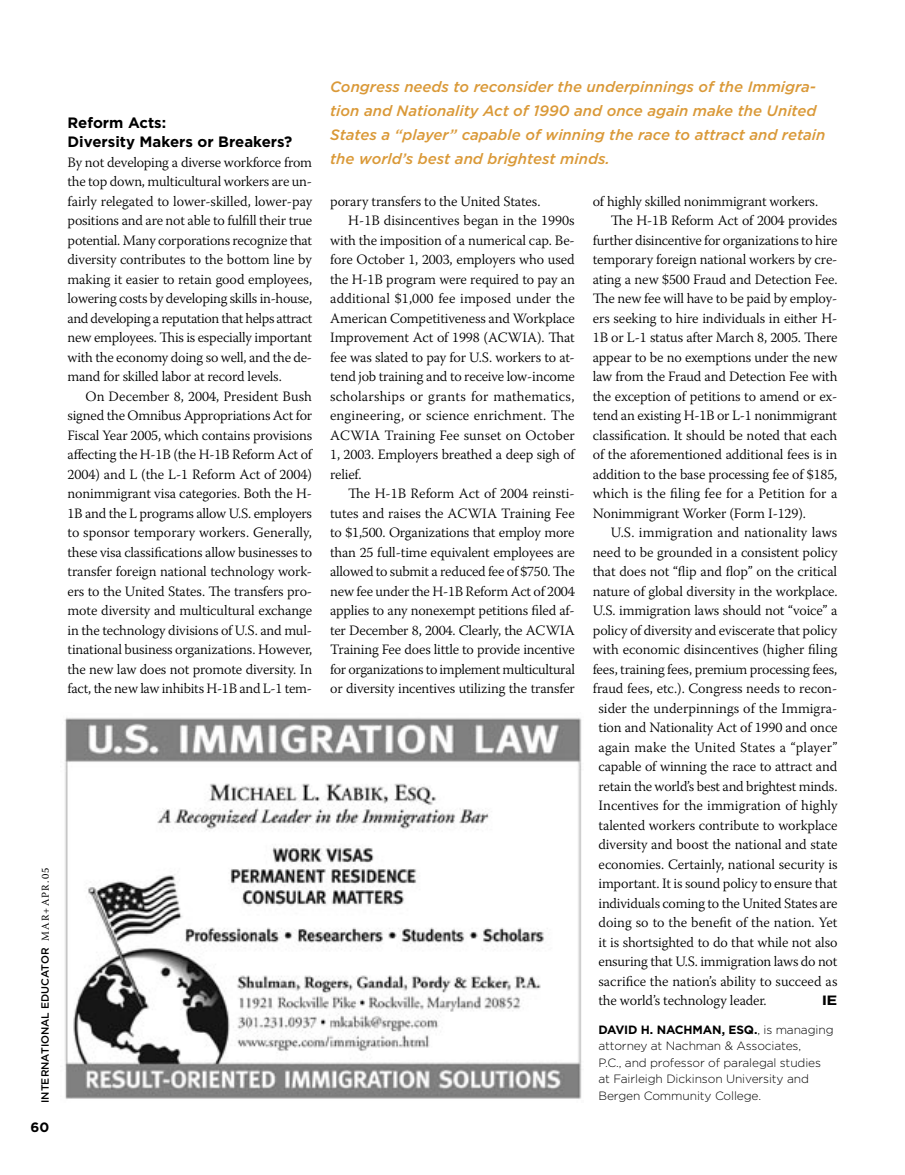
<style>
.page{position:relative;width:905px;height:1175px;background:#fff}
.page>*{position:absolute;margin:0;border:0;box-sizing:border-box;transform-origin:0 0}
.Department_pull_quote{font:italic 500 15px/24px "Gotham";color:#da9938}
.Subhead{font:700 15px/19.5px "Gotham";color:#000}
.Text{font:300 14.25px/19.5px "Warnock Pro";letter-spacing:-.01em;color:#000;text-align:justify}
.Text_NI{font:300 14.25px/19.5px "Warnock Pro";letter-spacing:-.015em;color:#000;text-align:justify}
.Text-2{font:300 14.25px "Warnock Pro";letter-spacing:.01em;color:#000}
.Text-3{font:700 13.5px "Gotham";color:#000}
.Text-4{font:700 13.5px "Gotham";color:#000;scale:1.2 1}
.Bio{font:300 12px/16.5px "Gotham";letter-spacing:-.01em;color:#000}
.t1{font:500 10.5px "Gotham";color:#000}
.s1{font-family:"Warnock Pro";font-weight:400}
.s2{font-weight:700}
</style>
<div class="page">
<img style="left:64px;top:717px;width:518px;height:382px">
<p class="t1" style="left:39px;top:1102px;width:237px;rotate:-90deg">INTERNATIONAL EDUCATOR <span class="s1">M AR+APR .05</span></p>
<p class="Text-3" style="left:31px;top:1119px;width:20px">60</p>
<p class="Subhead" style="left:68px;top:112px;width:226px">Reform Acts:<br>Diversity Makers or Breakers?</p>
<p class="Text_NI" style="left:68px;top:152px;width:246px">By not developing a diverse workforce from the top down, multicultural workers are un&shy;fairly relegated to lower-skilled, lower-pay positions and are not able to fulfill their true potential. Many corporations recognize that diversity contributes to the bottom line by making it easier to retain good employees, lowering costs by developing skills in-house, and developing a reputation that helps attract new employees. This is especially important with the economy doing so well, and the de&shy;mand for skilled labor at record levels.</p>
<p class="Text" style="left:68px;top:386px;width:246px;text-indent:18px">On December 8, 2004, President Bush signed the Omnibus Appropriations Act for Fiscal Year 2005, which contains provisions affecting the H-1B (the H-1B Reform Act of 2004) and L (the L-1 Reform Act of 2004) nonimmigrant visa categories. Both the H-1B and the L programs allow U.S. employers to sponsor temporary workers. Generally, these visa classifications allow businesses to transfer foreign national technology work&shy;ers to the United States. The transfers pro&shy;mote diversity and multicultural exchange in the technology divisions of U.S. and mul&shy;tinational business organizations. However, the new law does not promote diversity. In fact, the new law inhibits H-1B and L-1 tem-</p>
<p class="Department_pull_quote" style="left:330px;top:75px;width:497px">Congress needs to reconsider the underpinnings of the Immigra&shy;tion and Nationality Act of 1990 and once again make the United States a “player” capable of winning the race to attract and retain the world’s best and brightest minds.</p>
<p class="Text" style="left:330px;top:191px;width:212px">porary transfers to the United States.</p>
<p class="Text" style="left:330px;top:210px;width:246px;text-indent:18px">H-1B disincentives began in the 1990s with the imposition of a numerical cap. Be&shy;fore October 1, 2003, employers who used the H-1B program were required to pay an additional $1,000 fee imposed under the American Competitiveness and Workplace Improvement Act of 1998 (ACWIA). That fee was slated to pay for U.S. workers to at&shy;tend job training and to receive low-income scholarships or grants for mathematics, engineering, or science enrichment. The ACWIA Training Fee sunset on October 1, 2003. Employers breathed a deep sigh of relief.</p>
<p class="Text" style="left:330px;top:483px;width:246px;text-indent:18px">The H-1B Reform Act of 2004 reinsti&shy;tutes and raises the ACWIA Training Fee to $1,500. Organizations that employ more than 25 full-time equivalent employees are allowed to submit a reduced fee of $750. The new fee under the H-1B Reform Act of 2004 applies to any nonexempt petitions filed af&shy;ter December 8, 2004. Clearly, the ACWIA Training Fee does little to provide incentive for organizations to implement multicultural or diversity incentives utilizing the transfer</p>
<p class="Text" style="left:592px;top:191px;width:227px">of highly skilled nonimmigrant workers.</p>
<p class="Text" style="left:592px;top:210px;width:246px;text-indent:18px">The H-1B Reform Act of 2004 provides further disincentive for organizations to hire temporary foreign national workers by cre&shy;ating a new $500 Fraud and Detection Fee.<br>The new fee will have to be paid by employ&shy;ers seeking to hire individuals in either H-1B or L-1 status after March 8, 2005. There appear to be no exemptions under the new law from the Fraud and Detection Fee with the exception of petitions to amend or ex&shy;tend an existing H-1B or L-1 nonimmigrant classification. It should be noted that each of the aforementioned additional fees is in addition to the base processing fee of $185, which is the filing fee for a Petition for a Nonimmigrant Worker (Form I-129).</p>
<p class="Text" style="left:610px;top:522px;width:228px">U.S. immigration and nationality laws</p>
<p class="Text" style="left:592px;top:542px;width:246px">need to be grounded in a consistent policy</p>
<p class="Text" style="left:592px;top:561px;width:246px">that does not “flip and flop” on the critical</p>
<p class="Text" style="left:592px;top:581px;width:246px">nature of global diversity in the workplace.</p>
<p class="Text" style="left:592px;top:600px;width:246px">U.S. immigration laws should not “voice” a</p>
<p class="Text" style="left:592px;top:620px;width:246px">policy of diversity and eviscerate that policy</p>
<p class="Text" style="left:592px;top:639px;width:246px">with economic disincentives (higher filing</p>
<p class="Text" style="left:592px;top:659px;width:246px">fees, training fees, premium processing fees,</p>
<p class="Text" style="left:592px;top:678px;width:246px">fraud fees, etc.). Congress needs to recon-</p>
<p class="Text" style="left:598px;top:698px;width:240px">sider the underpinnings of the Immigra-</p>
<p class="Text" style="left:598px;top:717px;width:240px">tion and Nationality Act of 1990 and once</p>
<p class="Text-2" style="left:598px;top:738px;width:240px">again make the United States a “player”</p>
<p class="Text" style="left:598px;top:756px;width:240px">capable of winning the race to attract and</p>
<p class="Text" style="left:598px;top:776px;width:240px">retain the world’s best and brightest minds.</p>
<p class="Text" style="left:598px;top:795px;width:240px">Incentives for the immigration of highly</p>
<p class="Text" style="left:598px;top:815px;width:240px">talented workers contribute to workplace</p>
<p class="Text" style="left:598px;top:834px;width:240px">diversity and boost the national and state</p>
<p class="Text" style="left:598px;top:854px;width:240px">economies. Certainly, national security is</p>
<p class="Text" style="left:598px;top:873px;width:240px">important. It is sound policy to ensure that</p>
<p class="Text" style="left:598px;top:893px;width:240px">individuals coming to the United States are</p>
<p class="Text" style="left:598px;top:912px;width:240px">doing so to the benefit of the nation. Yet</p>
<p class="Text" style="left:598px;top:932px;width:240px">it is shortsighted to do that while not also</p>
<p class="Text" style="left:598px;top:951px;width:240px">ensuring that U.S. immigration laws do not</p>
<p class="Text" style="left:598px;top:971px;width:240px">sacrifice the nation’s ability to succeed as</p>
<p class="Text" style="left:598px;top:990px;width:170px">the world’s technology leader.</p>
<p class="Text-4" style="left:822px;top:992px;width:14px">IE</p>
<p class="Bio" style="left:598px;top:1021px;width:236px"><span class="s2">DAVID H. NACHMAN, ESQ.</span>, is managing attorney at Nachman &amp; Associates,<br>P.C., and professor of paralegal studies at Fairleigh Dickinson University and Bergen Community College.</p>
</div>
